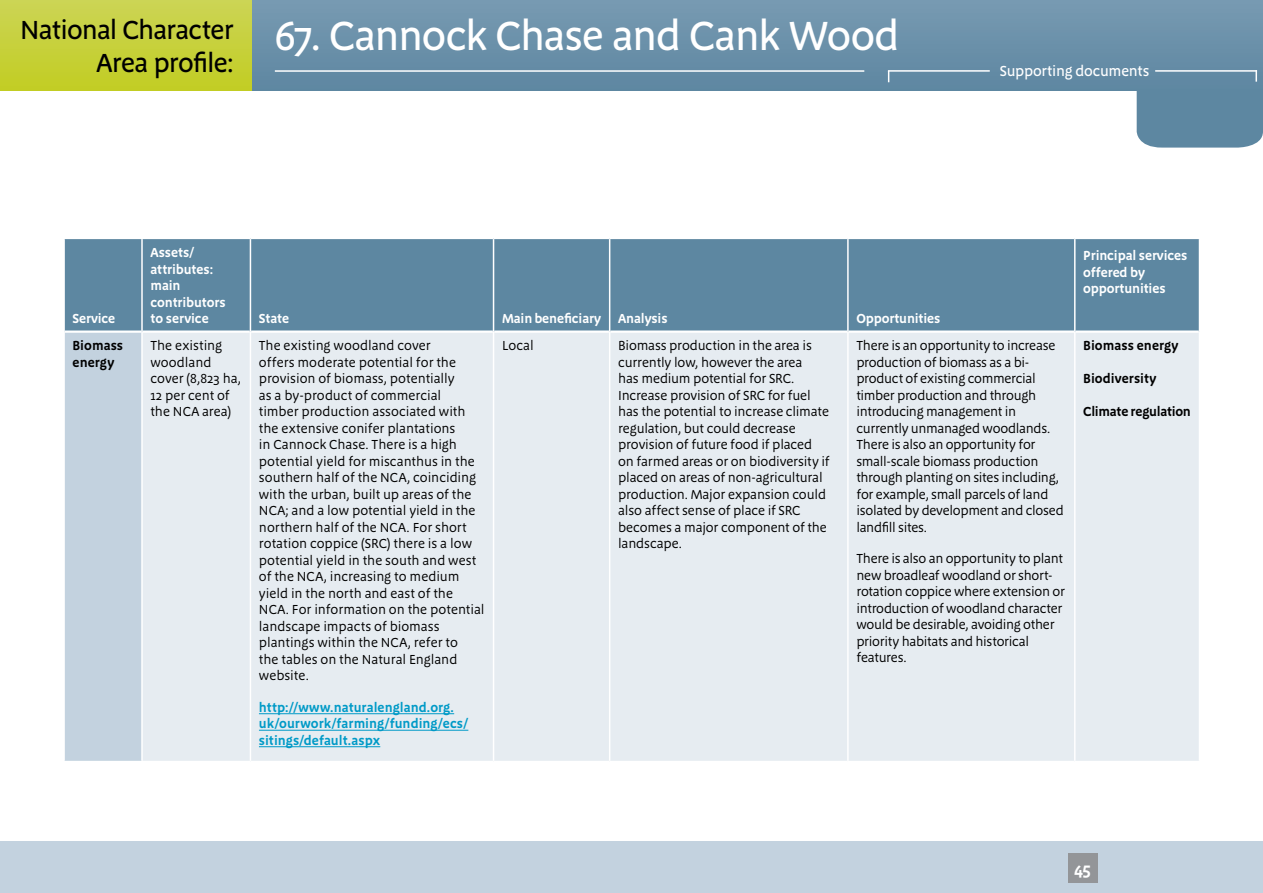
<style>
.page{position:relative;width:1263px;height:893px;background:#fff}
.page>*{position:absolute;margin:0;border:0;box-sizing:border-box;transform-origin:0 0}
.t1{font:500 42px "Megano OT";letter-spacing:-.03em;color:#fff}
.t2{font:500 27px/33px "Megano OT";letter-spacing:-.03em;color:#000;text-align:right}
.t3{font:600 18px "Megano OT";color:#fff}
.t4{font:500 15px "Megano OT";letter-spacing:-.015em;color:#fff}
.t5{font:13.5px/16.5px "Megano OT";letter-spacing:-.01em;color:#000}
.t6{font:600 13.5px/16.5px "Megano OT";letter-spacing:-.01em;color:#fff}
.t7{font:600 13.5px/16.5px "Megano OT";color:#009ac7}
.t8{font:600 13.5px/16.5px "Megano OT";color:#000}
.t9{font:600 13.5px "Megano OT";letter-spacing:-.02em;color:#000}
</style>
<div class="page">
<div style="left:0;top:0;width:1263px;height:90px;background:linear-gradient(to bottom,#cbd456,#c1cd25)"></div>
<div style="left:0;top:842px;width:1263px;height:51px;background:#c3d2df"></div>
<div style="left:1137px;top:90px;width:126px;height:58px;background:#5d87a1"></div>
<div style="left:253px;top:0;width:1010px;height:90px;background:#6a90a9"></div>
<div style="left:65px;top:239px;width:1134px;height:91px;background:#5d87a1"></div>
<div style="left:64px;top:332px;width:78px;height:430px;background:#c3d2df"></div>
<div style="left:143px;top:333px;width:1056px;height:428px;background:#e6ecf1"></div>
<hr style="left:63px;top:761px;width:79px;height:2px;background:#fff">
<hr style="left:65px;top:330px;width:76px;height:3px;background:#fff">
<hr style="left:63px;top:332px;width:2px;height:429px;background:#fff">
<hr style="left:141px;top:332px;width:2px;height:429px;background:#fff">
<hr style="left:250px;top:332px;width:1px;height:429px;background:#fff">
<hr style="left:493px;top:332px;width:1px;height:429px;background:#fff">
<hr style="left:609px;top:332px;width:1px;height:429px;background:#fff">
<hr style="left:847px;top:332px;width:2px;height:429px;background:#fff">
<hr style="left:1074px;top:332px;width:1px;height:429px;background:#fff">
<hr style="left:141px;top:239px;width:2px;height:93px;background:#fff">
<hr style="left:250px;top:239px;width:1px;height:93px;background:#fff">
<hr style="left:493px;top:239px;width:1px;height:93px;background:#fff">
<hr style="left:609px;top:239px;width:1px;height:93px;background:#fff">
<hr style="left:847px;top:239px;width:2px;height:93px;background:#fff">
<hr style="left:1074px;top:239px;width:1px;height:93px;background:#fff">
<hr style="left:259px;top:713px;width:195px;height:1px;background:#009ac7">
<hr style="left:259px;top:730px;width:209px;height:1px;background:#009ac7">
<hr style="left:259px;top:746px;width:121px;height:1px;background:#009ac7">
<div style="left:1068px;top:853px;width:30px;height:30px;background:#939598"></div>
<hr style="left:275px;top:70px;width:589px;height:2px;background:#fff">
<hr style="left:888px;top:70px;width:102px;height:2px;background:#fff">
<svg style="left:1255px;top:72px;width:2px;height:10px"></svg>
<hr style="left:1155px;top:70px;width:102px;height:2px;background:#fff">
<h2 class="t2" style="left:20px;top:13px;width:215px">National Character<br>Area profile:</h2>
<h1 class="t1" style="left:275px;top:11px;width:626px">67. Cannock Chase and Cank Wood</h1>
<p class="t4" style="left:1000px;top:62px;width:151px">Supporting documents</p>
<p class="t6" style="left:73px;top:310px;width:44px">Service</p>
<p class="t6" style="left:150px;top:244px;width:77px">Assets/ attributes: main contributors to service</p>
<p class="t6" style="left:259px;top:310px;width:32px">State</p>
<p class="t6" style="left:502px;top:310px;width:101px">Main beneficiary</p>
<p class="t6" style="left:618px;top:310px;width:51px">Analysis</p>
<p class="t6" style="left:856px;top:310px;width:85px">Opportunities</p>
<p class="t6" style="left:1083px;top:248px;width:105px">Principal services offered by opportunities</p>
<p class="t8" style="left:73px;top:338px;width:52px">Biomass energy</p>
<p class="t5" style="left:150px;top:338px;width:92px">The existing woodland cover (8,823 ha,<br>12 per cent of the NCA area)</p>
<p class="t5" style="left:259px;top:338px;width:227px">The existing woodland cover<br>offers moderate potential for the provision of biomass, potentially<br>as a by-product of commercial<br>timber production associated with the extensive conifer plantations<br>in Cannock Chase. There is a high potential yield for miscanthus in the southern half of the NCA, coinciding with the urban, built up areas of the<br>NCA; and a low potential yield in the northern half of the NCA. For short rotation coppice (SRC) there is a low potential yield in the south and west of the NCA, increasing to medium yield in the north and east of the<br>NCA. For information on the potential landscape impacts of biomass plantings within the NCA, refer to<br>the tables on the Natural England website.</p>
<p class="t7" style="left:259px;top:699px;width:211px">http://www.naturalengland.org. uk/ourwork/farming/funding/ecs/ sitings/default.aspx</p>
<p class="t5" style="left:502px;top:338px;width:33px">Local</p>
<p class="t5" style="left:618px;top:338px;width:213px">Biomass production in the area is currently low, however the area<br>has medium potential for SRC.<br>Increase provision of SRC for fuel has the potential to increase climate regulation, but could decrease provision of future food if placed on farmed areas or on biodiversity if placed on areas of non-agricultural production. Major expansion could also affect sense of place if SRC becomes a major component of the landscape.</p>
<p class="t5" style="left:856px;top:337px;width:209px">There is an opportunity to increase production of biomass as a bi&shy;product of existing commercial timber production and through introducing management in currently unmanaged woodlands.<br>There is also an opportunity for small-scale biomass production through planting on sites including, for example, small parcels of land isolated by development and closed landfill sites.</p>
<p class="t5" style="left:856px;top:550px;width:210px">There is also an opportunity to plant new broadleaf woodland or short&shy;rotation coppice where extension or introduction of woodland character would be desirable, avoiding other priority habitats and historical features.</p>
<p class="t8" style="left:1083px;top:337px;width:97px">Biomass energy</p>
<p class="t8" style="left:1083px;top:370px;width:75px">Biodiversity</p>
<p class="t9" style="left:1083px;top:404px;width:109px">Climate regulation</p>
<h3 class="t3" style="left:1074px;top:858px;width:18px">45</h3>
</div>
